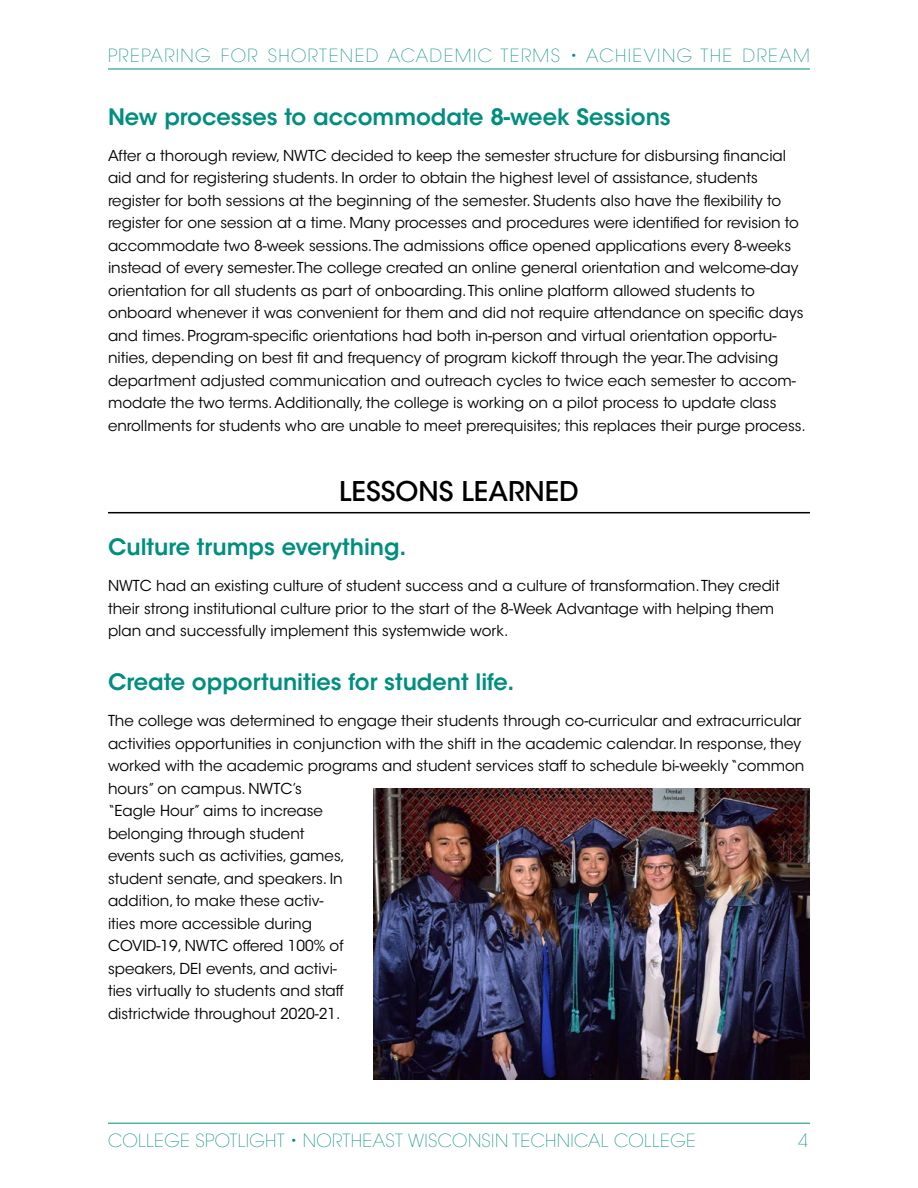
<style>
.page{position:relative;width:918px;height:1188px;background:#fff}
.page>*{position:absolute;margin:0;border:0;box-sizing:border-box;transform-origin:0 0}
.t1{font:500 27px "ITC Avant Garde Std";color:#000}
.t2{font:600 22.5px "ITC Avant Garde Std";color:#008e7f}
.t3{font:200 18px "ITC Avant Garde Std";letter-spacing:.08em;color:#008e7f}
.t4{font:200 18px "ITC Avant Garde Std";letter-spacing:.02em;color:#008e7f}
.t5{font:15px/22.5px "ITC Avant Garde Std";color:#000}
</style>
<div class="page">
<hr style="left:108px;top:69px;width:702px;height:1px;background:#008e7f">
<hr style="left:108px;top:1123px;width:702px;height:1px;background:#008e7f">
<hr style="left:108px;top:512px;width:702px;height:1px;background:#000">
<img style="left:374px;top:789px;width:436px;height:291px">
<p class="t3" style="left:108px;top:45px;width:704px">PREPARING FOR SHORTENED ACADEMIC TERMS • ACHIEVING THE DREAM</p>
<h2 class="t2" style="left:108px;top:102px;width:564px">New processes to accommodate 8-week Sessions</h2>
<p class="t5" style="left:108px;top:144px;width:699px">After a thorough review, NWTC decided to keep the semester structure for disbursing financial aid and for registering students. In order to obtain the highest level of assistance, students register for both sessions at the beginning of the semester. Students also have the flexibility to register for one session at a time. Many processes and procedures were identified for revision to accommodate two 8-week sessions. The admissions office opened applications every 8-weeks instead of every semester. The college created an online general orientation and welcome-day orientation for all students as part of onboarding. This online platform allowed students to onboard whenever it was convenient for them and did not require attendance on specific days and times. Program-specific orientations had both in-person and virtual orientation opportu&shy;nities, depending on best fit and frequency of program kickoff through the year. The advising department adjusted communication and outreach cycles to twice each semester to accom&shy;modate the two terms. Additionally, the college is working on a pilot process to update class enrollments for students who are unable to meet prerequisites; this replaces their purge process.</p>
<h1 class="t1" style="left:339px;top:475px;width:241px">LESSONS LEARNED</h1>
<h2 class="t2" style="left:108px;top:533px;width:300px">Culture trumps everything.</h2>
<p class="t5" style="left:108px;top:575px;width:673px">NWTC had an existing culture of student success and a culture of transformation. They credit their strong institutional culture prior to the start of the 8-Week Advantage with helping them plan and successfully implement this systemwide work.</p>
<h2 class="t2" style="left:108px;top:668px;width:408px">Create opportunities for student life.</h2>
<p class="t5" style="left:108px;top:710px;width:698px">The college was determined to engage their students through co-curricular and extracurricular activities opportunities in conjunction with the shift in the academic calendar. In response, they worked with the academic programs and student services staff to schedule bi-weekly “common hours” on campus. NWTC’s<br>“Eagle Hour” aims to increase<br>belonging through student<br>events such as activities, games,<br>student senate, and speakers. In<br>addition, to make these activ-<br>ities more accessible during<br>COVID-19, NWTC offered 100% of<br>speakers, DEI events, and activi-<br>ties virtually to students and staff<br>districtwide throughout 2020-21.</p>
<p class="t4" style="left:108px;top:1130px;width:589px">COLLEGE SPOTLIGHT • NORTHEAST WISCONSIN TECHNICAL COLLEGE</p>
<p class="t4" style="left:799px;top:1130px;width:11px">4</p>
</div>
